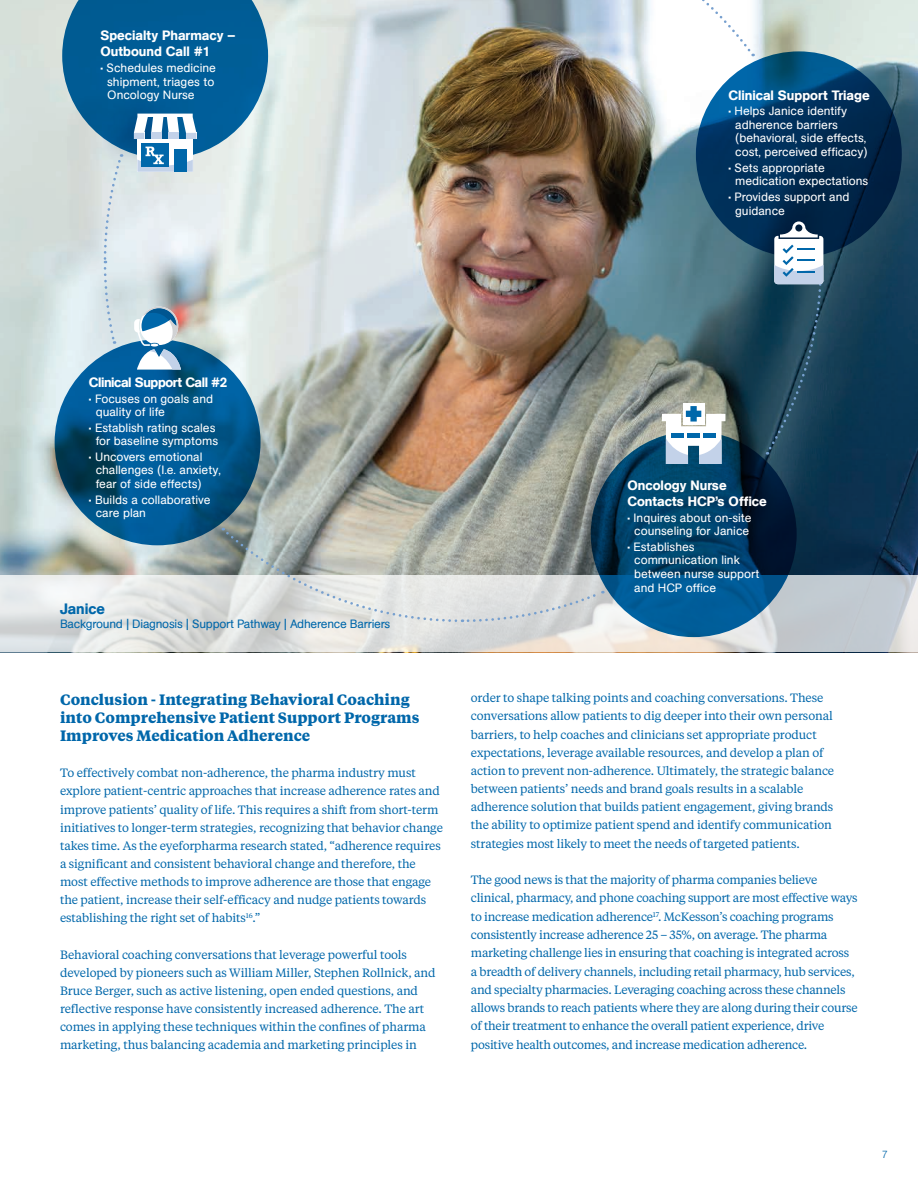
<style>
.page{position:relative;width:918px;height:1188px;background:#fff}
.page>*{position:absolute;margin:0;border:0;box-sizing:border-box;transform-origin:0 0}
.t1{font:700 15px/18.1px "Tiempos Text";color:#0067aa}
.t2{font:500 15px "AG Book Pro";color:#0067aa}
.t3{font:500 13.5px/16.2px "AG Book Pro";color:#fff}
.t4{font:500 13.5px "AG Book Pro";letter-spacing:-.03em;color:#fff}
.t5{font:12px/18.1px "Tiempos Text";letter-spacing:-.01em;color:#0067aa}
.t6{font:12px/13.5px "AG Book Pro";color:#fff}
.t7{font:12px "AG Book Pro";letter-spacing:-.02em;color:#0067aa}
.t8{font:300 10.5px "AG Book Pro";color:#0067aa}
</style>
<div class="page">
<img style="left:0;top:0;width:918px;height:576px">
<svg style="left:696px;top:51px;width:206px;height:206px;background:#00345e"></svg>
<svg style="left:55px;top:339px;width:206px;height:206px;background:#00548a"></svg>
<svg style="left:675px;top:0;width:79px;height:56px"></svg>
<svg style="left:0;top:576px;width:918px;height:76px;background:#dbdcdc"></svg>
<svg style="left:591px;top:431px;width:206px;height:206px;background:#00406a"></svg>
<svg style="left:767px;top:221px;width:56px;height:234px;background:#416377"></svg>
<svg style="left:62px;top:0;width:206px;height:370px;background:#88b0c7"></svg>
<div style="left:683px;top:403px;width:21px;height:21px;background:#fff"></div>
<svg style="left:662px;top:406px;width:63px;height:58px"></svg>
<svg style="left:223px;top:528px;width:380px;height:95px;background:#bfc3bf"></svg>
<p class="t3" style="left:100px;top:27px;width:136px">Specialty Pharmacy –<br>Outbound Call #1</p>
<p class="t6" style="left:107px;top:61px;width:110px;text-indent:-7px">• Schedules medicine shipment, triages to<br>Oncology Nurse</p>
<p class="t3" style="left:728px;top:87px;width:143px">Clinical Support Triage</p>
<p class="t6" style="left:735px;top:104px;width:134px;text-indent:-7px">• Helps Janice identify adherence barriers (behavioral, side effects, cost, perceived efficacy)</p>
<p class="t6" style="left:735px;top:160px;width:135px;text-indent:-7px">• Sets appropriate medication expectations</p>
<p class="t6" style="left:735px;top:189px;width:116px;line-height:14.4px;text-indent:-7px">• Provides support and guidance</p>
<p class="t4" style="left:89px;top:373px;width:140px">Clinical Support Call #2</p>
<p class="t6" style="left:96px;top:392px;width:119px;text-indent:-7px">• Focuses on goals and quality of life</p>
<p class="t6" style="left:89px;top:421px;width:131px;text-align:center">• Establish rating scales for baseline symptoms</p>
<p class="t6" style="left:96px;top:450px;width:127px;text-indent:-7px">• Uncovers emotional challenges (I.e. anxiety, fear of side effects)</p>
<p class="t6" style="left:96px;top:492px;width:116px;text-indent:-7px">• Builds a collaborative care plan</p>
<p class="t2" style="left:60px;top:599px;width:46px">Janice</p>
<p class="t7" style="left:60px;top:616px;width:332px">Background | Diagnosis | Support Pathway | Adherence Barriers</p>
<p class="t1" style="left:60px;top:689px;width:361px">Conclusion - Integrating Behavioral Coaching into Comprehensive Patient Support Programs<br>Improves Medication Adherence</p>
<p class="t5" style="left:60px;top:763px;width:384px">To effectively combat non-adherence, the pharma industry must explore patient-centric approaches that increase adherence rates and improve patients’ quality of life. This requires a shift from short-term initiatives to longer-term strategies, recognizing that behavior change takes time. As the eyeforpharma research stated, “adherence requires a significant and consistent behavioral change and therefore, the most effective methods to improve adherence are those that engage the patient, increase their self-efficacy and nudge patients towards establishing the right set of habits<sup>16</sup>.”</p>
<p class="t5" style="left:60px;top:945px;width:377px">Behavioral coaching conversations that leverage powerful tools developed by pioneers such as William Miller, Stephen Rollnick, and Bruce Berger, such as active listening, open ended questions, and reflective response have consistently increased adherence. The art comes in applying these techniques within the confines of pharma marketing, thus balancing academia and marketing principles in</p>
<p class="t3" style="left:627px;top:477px;width:141px">Oncology Nurse<br>Contacts HCP’s Office</p>
<p class="t6" style="left:627px;top:510px;width:126px;text-align:center">• Inquires about on-site counseling for Janice</p>
<p class="t6" style="left:634px;top:539px;width:127px;text-indent:-7px">• Establishes communication link between nurse support and HCP office</p>
<p class="t5" style="left:471px;top:688px;width:365px">order to shape talking points and coaching conversations. These conversations allow patients to dig deeper into their own personal barriers, to help coaches and clinicians set appropriate product expectations, leverage available resources, and develop a plan of action to prevent non-adherence. Ultimately, the strategic balance between patients’ needs and brand goals results in a scalable adherence solution that builds patient engagement, giving brands the ability to optimize patient spend and identify communication strategies most likely to meet the needs of targeted patients.</p>
<p class="t5" style="left:471px;top:870px;width:388px">The good news is that the majority of pharma companies believe clinical, pharmacy, and phone coaching support are most effective ways to increase medication adherence<sup>17</sup>. McKesson’s coaching programs consistently increase adherence 25 – 35%, on average. The pharma marketing challenge lies in ensuring that coaching is integrated across a breadth of delivery channels, including retail pharmacy, hub services, and specialty pharmacies. Leveraging coaching across these channels allows brands to reach patients where they are along during their course of their treatment to enhance the overall patient experience, drive positive health outcomes, and increase medication adherence.</p>
<p class="t8" style="left:882px;top:1147px;width:7px">7</p>
</div>
